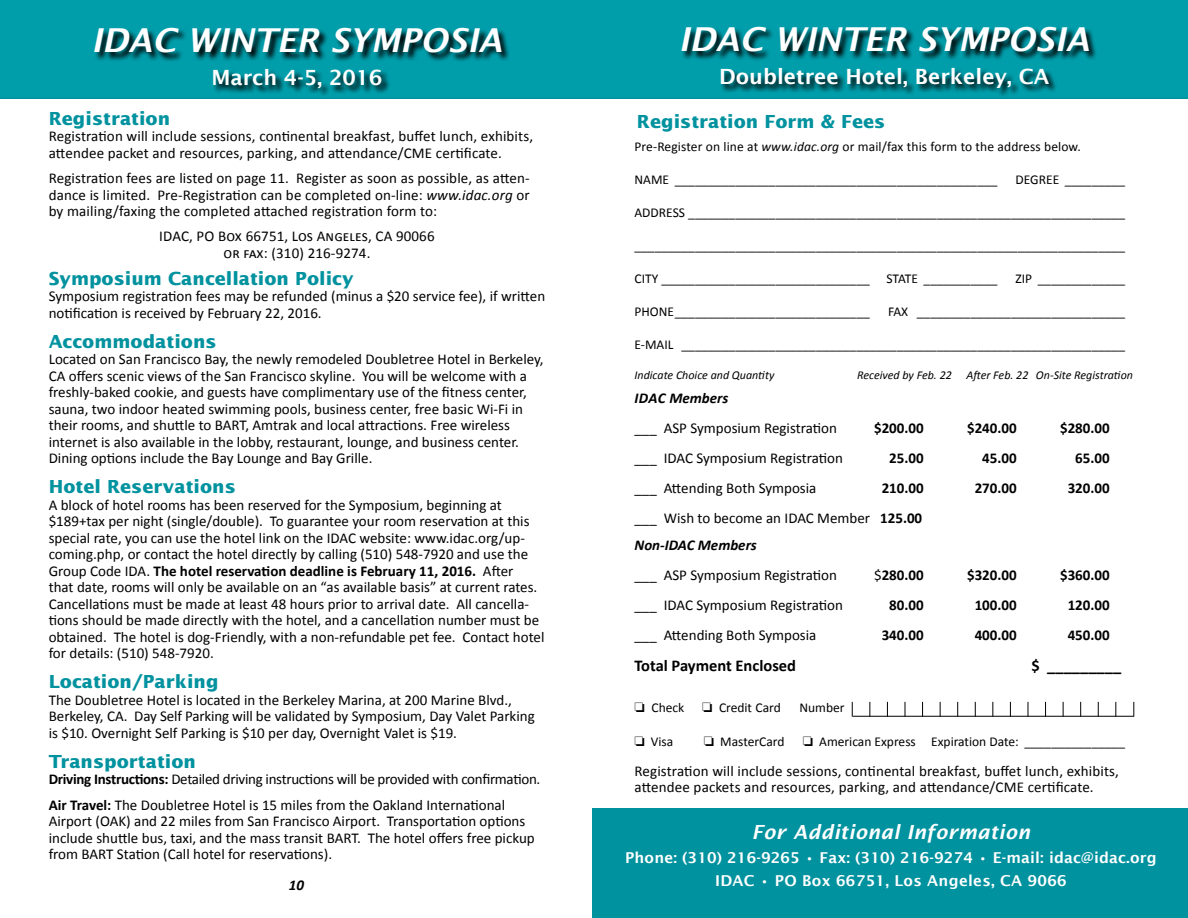
<style>
.page{position:relative;width:1188px;height:918px;background:#fff}
.page>*{position:absolute;margin:0;border:0;box-sizing:border-box;transform-origin:0 0}
.t1{font:italic 600 33px "Lucida Sans";color:#fff}
.t2{font:600 21px "Lucida Sans";color:#fff}
.t3{font:italic 600 19.5px "Lucida Sans";letter-spacing:.02em;color:#fff}
.t4{font:700 18px "Lucida Sans";color:#00929f}
.t5{font:700 16.5px "Calibri";color:#000}
.t6{font:15px/16.5px "Calibri";color:#000}
.t7{font:15px/25.2px "Calibri";letter-spacing:-.02em;color:#000}
.t8{font:700 15px "Calibri";color:#000}
.t9{font:600 15px/22.5px "Lucida Sans";letter-spacing:.01em;color:#fff;text-align:center}
.t10{font:italic 700 15px "Calibri";color:#000}
.t11{font:13.5px "Calibri";color:#000}
.t12{font:italic 12px "Calibri";color:#000}
.s1{font-style:italic}
.s2{font-weight:700}
.s3{font-weight:700;font-style:italic}
.s4{font-weight:400}
</style>
<div class="page">
<div style="left:0;top:0;width:1188px;height:99px;background:#009eab"></div>
<svg style="left:94px;top:28px;width:417px;height:69px;background:#00818c"></svg>
<div style="left:593px;top:809px;width:595px;height:109px;background:#00929f"></div>
<svg style="left:682px;top:27px;width:416px;height:71px;background:#007d87"></svg>
<hr style="left:853px;top:716px;width:281px;height:1px;background:#000">
<svg style="left:852px;top:702px;width:1px;height:15px"></svg>
<svg style="left:870px;top:702px;width:1px;height:15px"></svg>
<svg style="left:887px;top:702px;width:1px;height:15px"></svg>
<svg style="left:905px;top:702px;width:1px;height:15px"></svg>
<svg style="left:922px;top:702px;width:1px;height:15px"></svg>
<svg style="left:940px;top:702px;width:1px;height:15px"></svg>
<svg style="left:957px;top:702px;width:1px;height:15px"></svg>
<svg style="left:975px;top:702px;width:1px;height:15px"></svg>
<svg style="left:993px;top:702px;width:1px;height:15px"></svg>
<svg style="left:1010px;top:702px;width:1px;height:15px"></svg>
<svg style="left:1028px;top:702px;width:1px;height:15px"></svg>
<svg style="left:1045px;top:702px;width:1px;height:15px"></svg>
<svg style="left:1063px;top:702px;width:1px;height:15px"></svg>
<svg style="left:1080px;top:702px;width:1px;height:15px"></svg>
<svg style="left:1098px;top:702px;width:1px;height:15px"></svg>
<svg style="left:1116px;top:702px;width:1px;height:15px"></svg>
<svg style="left:1134px;top:702px;width:1px;height:15px"></svg>
<h1 class="t1" style="left:92px;top:22px;width:412px">IDAC WINTER SYMPOSIA</h1>
<h2 class="t2" style="left:211px;top:65px;width:173px">March 4-5, 2016</h2>
<p class="t4" style="left:49px;top:108px;width:123px">Registration</p>
<p class="t6" style="left:49px;top:128px;width:486px">Registration will include sessions, continental breakfast, buffet lunch, exhibits, attendee packet and resources, parking, and attendance/CME certificate.</p>
<p class="t6" style="left:49px;top:170px;width:483px;text-align:justify">Registration fees are listed on page 11. Register as soon as possible, as atten&shy;dance is limited. Pre-Registration can be completed on-line: <span class="s1">www.idac.org</span> or by mailing/faxing the completed attached registration form to:</p>
<p class="t6" style="left:159px;top:228px;width:277px;text-align:center">IDAC, PO Box 66751, Los Angeles, CA 90066 or fax: (310) 216-9274.</p>
<p class="t4" style="left:49px;top:268px;width:306px">Symposium Cancellation Policy</p>
<p class="t6" style="left:49px;top:288px;width:498px">Symposium registration fees may be refunded (minus a $20 service fee), if written notification is received by February 22, 2016.</p>
<p class="t4" style="left:49px;top:331px;width:169px">Accommodations</p>
<p class="t6" style="left:49px;top:351px;width:496px">Located on San Francisco Bay, the newly remodeled Doubletree Hotel in Berkeley, CA offers scenic views of the San Francisco skyline. You will be welcome with a freshly-baked cookie, and guests have complimentary use of the fitness center, sauna, two indoor heated swimming pools, business center, free basic Wi-Fi in their rooms, and shuttle to BART, Amtrak and local attractions. Free wireless internet is also available in the lobby, restaurant, lounge, and business center.<br>Dining options include the Bay Lounge and Bay Grille.</p>
<p class="t4" style="left:49px;top:477px;width:189px">Hotel Reservations</p>
<p class="t6" style="left:49px;top:497px;width:497px">A block of hotel rooms has been reserved for the Symposium, beginning at $189+tax per night (single/double). To guarantee your room reservation at this special rate, you can use the hotel link on the IDAC website: www.idac.org/up&shy;coming.php, or contact the hotel directly by calling (510) 548-7920 and use the Group Code IDA. <span class="s2">The hotel reservation deadline is February 11, 2016.</span> After<br>that date, rooms will only be available on an “as available basis” at current rates.<br>Cancellations must be made at least 48 hours prior to arrival date. All cancella&shy;tions should be made directly with the hotel, and a cancellation number must be obtained. The hotel is dog-Friendly, with a non-refundable pet fee. Contact hotel for details: (510) 548-7920.</p>
<p class="t4" style="left:49px;top:672px;width:171px">Location/Parking</p>
<p class="t6" style="left:49px;top:692px;width:488px">The Doubletree Hotel is located in the Berkeley Marina, at 200 Marine Blvd.,<br>Berkeley, CA. Day Self Parking will be validated by Symposium, Day Valet Parking is $10. Overnight Self Parking is $10 per day, Overnight Valet is $19.</p>
<p class="t4" style="left:49px;top:751px;width:149px">Transportation</p>
<p class="t7" style="left:49px;top:767px;width:493px"><span class="s2">Driving Instructions:</span> Detailed driving instructions will be provided with confirmation.<br><span class="s2">Air Travel:</span> The Doubletree Hotel is 15 miles from the Oakland International</p>
<p class="t6" style="left:49px;top:813px;width:488px">Airport (OAK) and 22 miles from San Francisco Airport. Transportation options include shuttle bus, taxi, and the mass transit BART. The hotel offers free pickup from BART Station (Call hotel for reservations).</p>
<p class="t10" style="left:289px;top:875px;width:17px">10</p>
<h1 class="t1" style="left:679px;top:21px;width:412px">IDAC WINTER SYMPOSIA</h1>
<h2 class="t2" style="left:719px;top:64px;width:331px">Doubletree Hotel, Berkeley, CA</h2>
<p class="t4" style="left:637px;top:111px;width:250px">Registration Form &amp; Fees</p>
<p class="t11" style="left:634px;top:138px;width:448px">Pre-Register on line at <span class="s1">www.idac.org</span> or mail/fax this form to the address below.</p>
<p class="t11" style="left:634px;top:171px;width:365px">NAME ________________________________________________</p>
<p class="t11" style="left:1015px;top:171px;width:111px">DEGREE _________</p>
<p class="t11" style="left:634px;top:204px;width:492px">ADDRESS _________________________________________________________________</p>
<p class="t11" style="left:634px;top:237px;width:492px">_________________________________________________________________________</p>
<p class="t11" style="left:634px;top:270px;width:365px">CITY _______________________________ STATE ___________</p>
<p class="t11" style="left:1016px;top:270px;width:111px">ZIP _____________</p>
<p class="t11" style="left:635px;top:303px;width:237px">PHONE_____________________________</p>
<p class="t11" style="left:888px;top:303px;width:239px">FAX _______________________________</p>
<p class="t11" style="left:635px;top:336px;width:492px">E-MAIL __________________________________________________________________</p>
<p class="t12" style="left:634px;top:367px;width:141px">Indicate Choice and Quantity</p>
<p class="t12" style="left:857px;top:367px;width:277px">Received by Feb. 22 After Feb. 22 On-Site Registration</p>
<p class="t10" style="left:634px;top:388px;width:95px">IDAC Members</p>
<p class="t6" style="left:634px;top:420px;width:204px">___ ASP Symposium Registration</p>
<p class="t8" style="left:874px;top:418px;width:51px">$200.00</p>
<p class="t8" style="left:967px;top:418px;width:51px">$240.00</p>
<p class="t8" style="left:1060px;top:418px;width:51px">$280.00</p>
<p class="t6" style="left:635px;top:450px;width:210px">___ IDAC Symposium Registration</p>
<p class="t8" style="left:889px;top:448px;width:36px">25.00</p>
<p class="t8" style="left:982px;top:448px;width:36px">45.00</p>
<p class="t8" style="left:1075px;top:448px;width:36px">65.00</p>
<p class="t6" style="left:635px;top:480px;width:183px">___ Attending Both Symposia</p>
<p class="t8" style="left:882px;top:478px;width:44px">210.00</p>
<p class="t8" style="left:975px;top:478px;width:44px">270.00</p>
<p class="t8" style="left:1068px;top:478px;width:44px">320.00</p>
<p class="t6" style="left:635px;top:504px;width:289px;line-height:27px">___ Wish to become an IDAC Member <span class="s2">125.00<br></span><span class="s3">Non-IDAC Members</span></p>
<p class="t6" style="left:635px;top:567px;width:204px">___ ASP Symposium Registration</p>
<p class="t8" style="left:874px;top:565px;width:51px"><span class="s4">$</span>280.00</p>
<p class="t8" style="left:967px;top:565px;width:51px">$320.00</p>
<p class="t8" style="left:1060px;top:565px;width:51px">$360.00</p>
<p class="t6" style="left:635px;top:597px;width:210px">___ IDAC Symposium Registration</p>
<p class="t8" style="left:889px;top:595px;width:36px">80.00</p>
<p class="t8" style="left:975px;top:595px;width:44px">100.00</p>
<p class="t8" style="left:1068px;top:595px;width:44px">120.00</p>
<p class="t6" style="left:635px;top:627px;width:183px">___ Attending Both Symposia</p>
<p class="t8" style="left:882px;top:625px;width:44px">340.00</p>
<p class="t8" style="left:975px;top:625px;width:44px">400.00</p>
<p class="t8" style="left:1068px;top:625px;width:44px">450.00</p>
<p class="t5" style="left:634px;top:655px;width:163px">Total Payment Enclosed</p>
<p class="t5" style="left:1031px;top:655px;width:91px">$ _________</p>
<p class="t11" style="left:634px;top:699px;width:51px">❏ Check</p>
<p class="t11" style="left:702px;top:699px;width:80px">❏ Credit Card</p>
<p class="t11" style="left:799px;top:699px;width:47px">Number</p>
<p class="t11" style="left:634px;top:733px;width:40px">❏ Visa</p>
<p class="t11" style="left:704px;top:733px;width:82px">❏ MasterCard</p>
<p class="t11" style="left:803px;top:733px;width:324px">❏ American Express Expiration Date: _______________</p>
<p class="t6" style="left:634px;top:762px;width:486px">Registration will include sessions, continental breakfast, buffet lunch, exhibits, attendee packets and resources, parking, and attendance/CME certificate.</p>
<h3 class="t3" style="left:752px;top:821px;width:280px">For Additional Information</h3>
<p class="t9" style="left:625px;top:847px;width:533px">Phone: (310) 216-9265 • Fax: (310) 216-9274 • E-mail: idac@idac.org<br>IDAC • PO Box 66751, Los Angeles, CA 9066</p>
</div>
